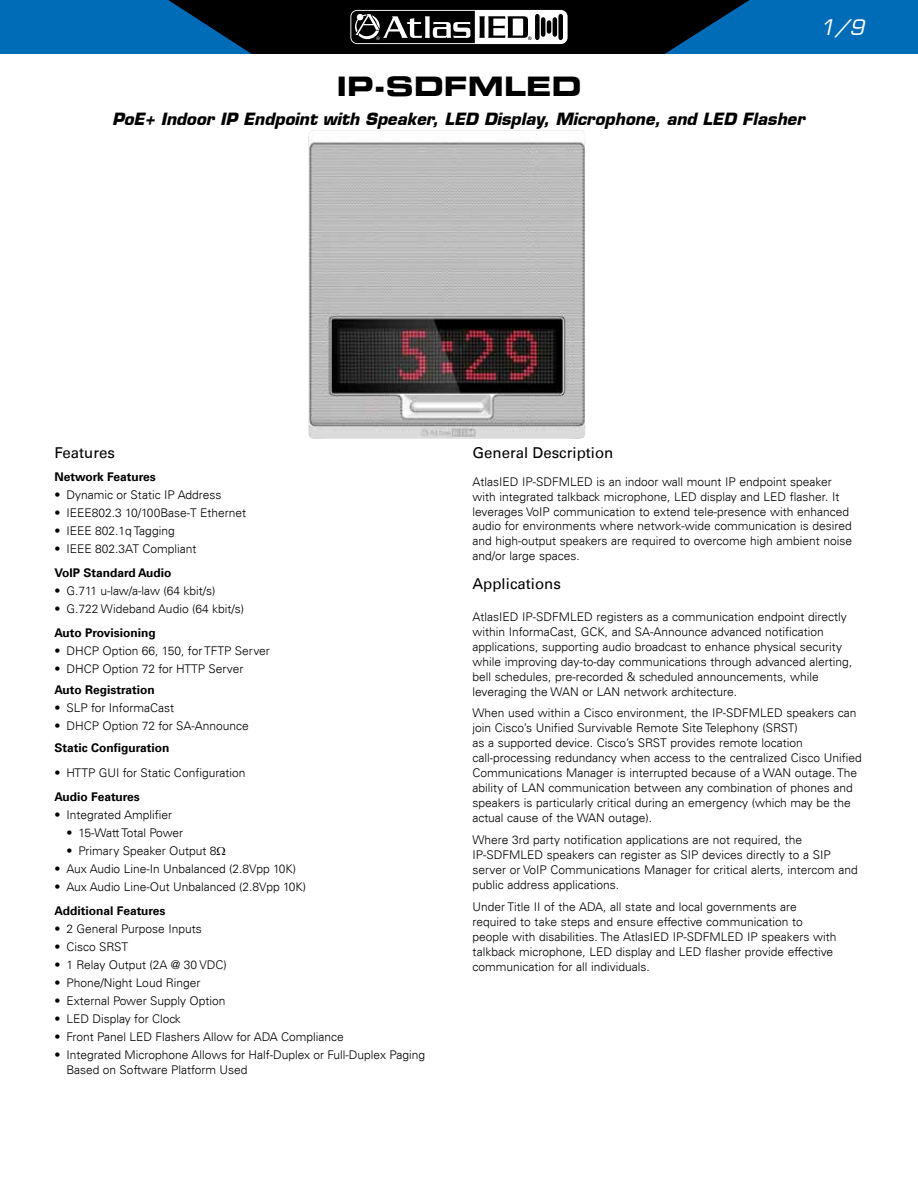
<style>
.page{position:relative;width:918px;height:1188px;background:#fff}
.page>*{position:absolute;margin:0;border:0;box-sizing:border-box;transform-origin:0 0}
.t1{font:27px "Eurostile LT Bold Extended Two";color:#000}
.t2{font:italic 21px "Eurostile LT";color:#fff}
.t3{font:italic 700 16.5px "Eurostile LT";color:#000}
.t4{font:15px "Univers LT";color:#000}
.t5{font:300 12px/15px "Univers LT";color:#000}
.t6{font:700 12px "Univers LT";color:#000}
.t7{font:300 12px "Univers LT";letter-spacing:-.02em;color:#000}
</style>
<div class="page">
<div style="left:0;top:0;width:918px;height:54px;background:#006bb7"></div>
<svg style="left:168px;top:0;width:582px;height:54px;background:#1b2b36"></svg>
<img style="left:308px;top:130px;width:278px;height:309px">
<h1 class="t1" style="left:337px;top:68px;width:246px">IP-SDFMLED</h1>
<h3 class="t3" style="left:112px;top:109px;width:694px">PoE+ Indoor IP Endpoint with Speaker, LED Display, Microphone, and LED Flasher</h3>
<h2 class="t2" style="left:820px;top:15px;width:46px">1/9</h2>
<p class="t4" style="left:55px;top:444px;width:62px">Features</p>
<p class="t6" style="left:55px;top:469px;width:103px">Network Features</p>
<p class="t5" style="left:55px;top:488px;width:169px">• Dynamic or Static IP Address</p>
<p class="t5" style="left:55px;top:506px;width:193px">• IEEE802.3 10/100Base-T Ethernet</p>
<p class="t5" style="left:55px;top:524px;width:122px">• IEEE 802.1q Tagging</p>
<p class="t5" style="left:55px;top:542px;width:143px">• IEEE 802.3AT Compliant</p>
<p class="t6" style="left:55px;top:566px;width:119px">VoIP Standard Audio</p>
<p class="t5" style="left:55px;top:584px;width:162px">• G.711 u-law/a-law (64 kbit/s)</p>
<p class="t5" style="left:55px;top:602px;width:191px">• G.722 Wideband Audio (64 kbit/s)</p>
<p class="t6" style="left:55px;top:626px;width:103px">Auto Provisioning</p>
<p class="t5" style="left:55px;top:644px;width:217px">• DHCP Option 66, 150, for TFTP Server</p>
<p class="t5" style="left:55px;top:662px;width:190px">• DHCP Option 72 for HTTP Server</p>
<p class="t6" style="left:55px;top:683px;width:102px">Auto Registration</p>
<p class="t5" style="left:55px;top:701px;width:121px">• SLP for InformaCast</p>
<p class="t5" style="left:55px;top:719px;width:196px">• DHCP Option 72 for SA-Announce</p>
<p class="t6" style="left:55px;top:741px;width:117px">Static Configuration</p>
<p class="t5" style="left:55px;top:765px;width:192px">• HTTP GUI for Static Configuration</p>
<p class="t6" style="left:55px;top:790px;width:87px">Audio Features</p>
<p class="t5" style="left:55px;top:807px;width:119px">• Integrated Amplifier</p>
<p class="t7" style="left:67px;top:825px;width:118px">• 15-Watt Total Power</p>
<p class="t5" style="left:67px;top:843px;width:152px">• Primary Speaker Output 8</p>
<p class="t5" style="left:55px;top:861px;width:243px">• Aux Audio Line-In Unbalanced (2.8Vpp 10K)</p>
<p class="t5" style="left:55px;top:879px;width:253px">• Aux Audio Line-Out Unbalanced (2.8Vpp 10K)</p>
<p class="t6" style="left:55px;top:904px;width:113px">Additional Features</p>
<p class="t5" style="left:55px;top:921px;width:149px">• 2 General Purpose Inputs</p>
<p class="t5" style="left:55px;top:939px;width:75px">• Cisco SRST</p>
<p class="t5" style="left:55px;top:957px;width:174px">• 1 Relay Output (2A @ 30 VDC)</p>
<p class="t5" style="left:55px;top:975px;width:147px">• Phone/Night Loud Ringer</p>
<p class="t5" style="left:55px;top:993px;width:172px">• External Power Supply Option</p>
<p class="t5" style="left:55px;top:1011px;width:128px">• LED Display for Clock</p>
<p class="t5" style="left:55px;top:1029px;width:291px">• Front Panel LED Flashers Allow for ADA Compliance</p>
<p class="t5" style="left:67px;top:1047px;width:360px;text-indent:-12px">• Integrated Microphone Allows for Half-Duplex or Full-Duplex Paging<br>Based on Software Platform Used</p>
<p class="t4" style="left:472px;top:444px;width:142px">General Description</p>
<p class="t5" style="left:472px;top:475px;width:381px">AtlasIED IP-SDFMLED is an indoor wall mount IP endpoint speaker with integrated talkback microphone, LED display and LED flasher. It leverages VoIP communication to extend tele-presence with enhanced audio for environments where network-wide communication is desired and high-output speakers are required to overcome high ambient noise and/or large spaces.</p>
<p class="t4" style="left:472px;top:575px;width:90px">Applications</p>
<p class="t5" style="left:472px;top:609px;width:382px">AtlasIED IP-SDFMLED registers as a communication endpoint directly within InformaCast, GCK, and SA-Announce advanced notification applications, supporting audio broadcast to enhance physical security while improving day-to-day communications through advanced alerting, bell schedules, pre-recorded &amp; scheduled announcements, while leveraging the WAN or LAN network architecture.</p>
<p class="t5" style="left:472px;top:706px;width:391px">When used within a Cisco environment, the IP-SDFMLED speakers can join Cisco’s Unified Survivable Remote Site Telephony (SRST)<br>as a supported device. Cisco’s SRST provides remote location call-processing redundancy when access to the centralized Cisco Unified Communications Manager is interrupted because of a WAN outage. The ability of LAN communication between any combination of phones and speakers is particularly critical during an emergency (which may be the actual cause of the WAN outage).</p>
<p class="t5" style="left:472px;top:832px;width:387px">Where 3rd party notification applications are not required, the IP-SDFMLED speakers can register as SIP devices directly to a SIP server or VoIP Communications Manager for critical alerts, intercom and public address applications.</p>
<p class="t5" style="left:472px;top:899px;width:365px">Under Title II of the ADA, all state and local governments are required to take steps and ensure effective communication to people with disabilities. The AtlasIED IP-SDFMLED IP speakers with talkback microphone, LED display and LED flasher provide effective communication for all individuals.</p>
</div>
